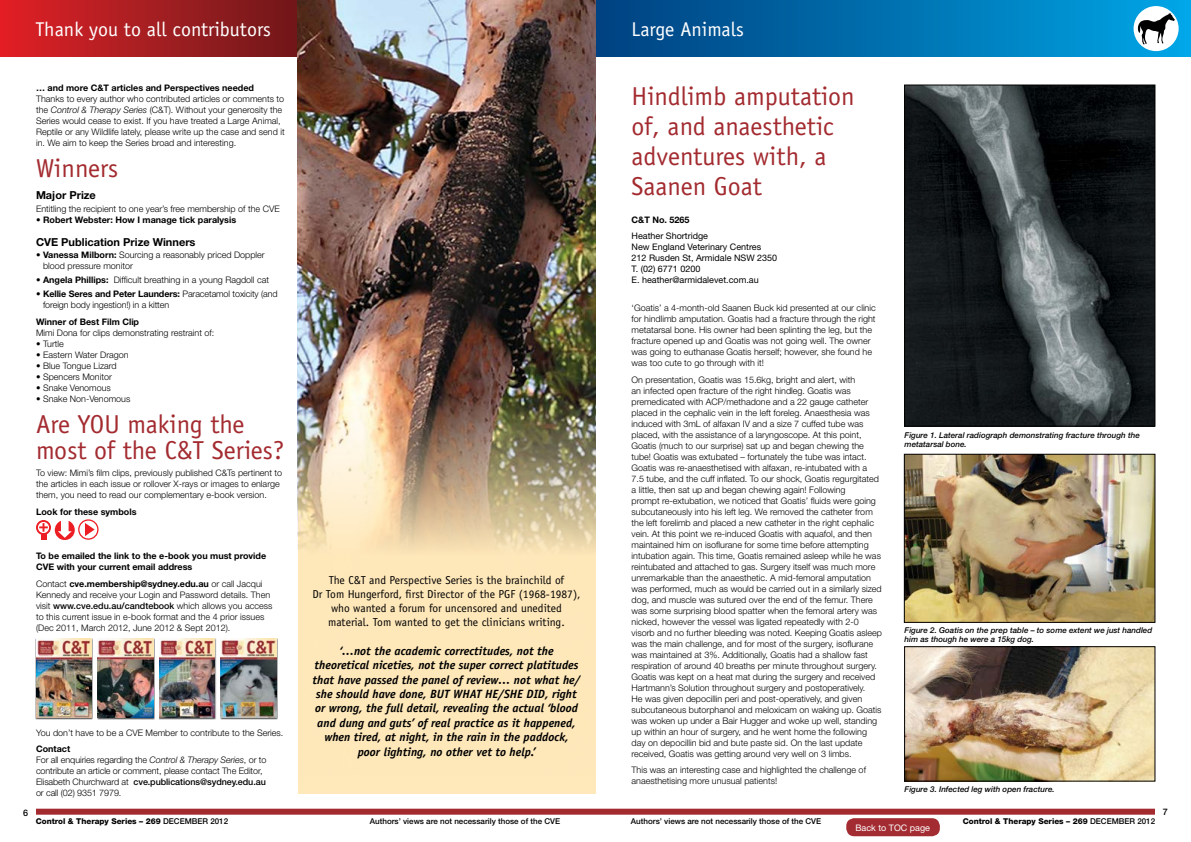
<style>
.page{position:relative;width:1191px;height:842px;background:#fff}
.page>*{position:absolute;margin:0;border:0;box-sizing:border-box;transform-origin:0 0}
.t1{font:26px/30px "Officina Sans";color:#a32b30}
.t2{font:20px "Officina Sans";color:#fff}
.t3{font:italic 700 12px/14.4px "Officina Sans";color:#000;text-align:center}
.t4{font:11.5px/14px "Officina Sans";color:#000;text-align:center}
.t5{font:700 11px "Helvetica Neue";color:#000}
.t6{font:300 9px/11px "Helvetica Neue";color:#000}
.t7{font:700 9px/11px "Helvetica Neue";color:#000}
.t8{font:9px/11px "Helvetica Neue";color:#000}
.t9{font:9px "Helvetica Neue LT";color:#fff}
.t10{font:500 9px "Helvetica Neue";color:#000}
.t11{font:italic 500 8px/9px "Helvetica Neue";color:#000}
.t12{font:500 8px "Helvetica Neue";color:#000}
.t13{font:800 8px "Helvetica Neue";color:#000}
.s1{font-style:italic}
.s2{font-weight:300}
.s3{font-weight:700}
.s4{font-weight:500}
</style>
<div class="page">
<div style="left:36px;top:809px;width:1119px;height:6px;background:#a32b30"></div>
<div style="left:846px;top:818px;width:94px;height:18px;background:#a32c32;border-radius:8px"></div>
<div style="left:595px;top:0;width:596px;height:57px;background:linear-gradient(to right,#003f7e,#01a6e5)"></div>
<div style="left:1133px;top:6px;width:45px;height:45px;background:#fff;border-radius:50%"></div>
<svg style="left:1137px;top:13px;width:38px;height:32px"></svg>
<div style="left:0;top:0;width:309px;height:57px;background:linear-gradient(to right,#e02126,#6a181a)"></div>
<div style="left:298px;top:136px;width:297px;height:658px;background:#ffe8ba"></div>
<img style="left:298px;top:0;width:297px;height:550px">
<div style="left:36px;top:520px;width:15px;height:15px;border:2px solid #ed1d24;border-radius:50%"></div>
<svg style="left:39px;top:523px;width:9px;height:17px"></svg>
<svg style="left:55px;top:521px;width:20px;height:19px"></svg>
<svg style="left:85px;top:523px;width:10px;height:13px"></svg>
<div style="left:78px;top:519px;width:21px;height:21px;border:1px solid #ed1d24;border-radius:50%"></div>
<div style="left:36px;top:639px;width:57px;height:81px;background:#6d6d6d"></div>
<img style="left:36px;top:639px;width:56px;height:79px">
<div style="left:97px;top:639px;width:58px;height:81px;background:#000;opacity:.75"></div>
<img style="left:98px;top:639px;width:55px;height:79px">
<div style="left:159px;top:639px;width:57px;height:81px;background:#6d6d6d"></div>
<img style="left:159px;top:639px;width:56px;height:79px">
<div style="left:220px;top:639px;width:58px;height:81px;background:#000;opacity:.75"></div>
<img style="left:221px;top:639px;width:55px;height:79px">
<img style="left:906px;top:456px;width:247px;height:165px">
<div style="left:904px;top:454px;width:251px;height:169px;border:1px solid #000"></div>
<img style="left:906px;top:648px;width:247px;height:131px">
<div style="left:904px;top:646px;width:251px;height:135px;border:1px solid #000"></div>
<img style="left:906px;top:87px;width:247px;height:337px">
<div style="left:904px;top:85px;width:251px;height:341px;border:1px solid #000"></div>
<h2 class="t2" style="left:35px;top:18px;width:237px">Thank you to all contributors</h2>
<p class="t7" style="left:36px;top:82px;width:219px">… and more C&amp;T articles and Perspectives needed</p>
<p class="t6" style="left:36px;top:93px;width:250px">Thanks to every author who contributed articles or comments to the <span class="s1">Control &amp; Therapy Series</span> (C&amp;T). Without your generosity the Series would cease to exist. If you have treated a Large Animal, Reptile or any Wildlife lately, please write up the case and send it in. We aim to keep the Series broad and interesting.</p>
<h1 class="t1" style="left:36px;top:154px;width:84px">Winners</h1>
<p class="t5" style="left:36px;top:188px;width:61px">Major Prize</p>
<p class="t6" style="left:36px;top:203px;width:245px">Entitling the recipient to one year’s free membership of the CVE</p>
<p class="t7" style="left:36px;top:214px;width:202px"><span class="s2">•</span> Robert Webster: How I manage tick paralysis</p>
<p class="t5" style="left:36px;top:235px;width:161px">CVE Publication Prize Winners</p>
<p class="t6" style="left:43px;top:249px;width:223px;text-indent:-7px">• <span class="s3">Vanessa Milborn:</span> Sourcing a reasonably priced Doppler blood pressure monitor</p>
<p class="t6" style="left:36px;top:274px;width:235px">• <span class="s3">Angela Phillips:</span> Difficult breathing in a young Ragdoll cat</p>
<p class="t6" style="left:43px;top:288px;width:236px;text-indent:-7px">• <span class="s3">Kellie Seres and Peter Launders:</span> Paracetamol toxicity (and foreign body ingestion!) in a kitten</p>
<p class="t7" style="left:36px;top:316px;width:105px">Winner of Best Film Clip</p>
<p class="t6" style="left:36px;top:327px;width:180px">Mimi Dona for clips demonstrating restraint of:</p>
<p class="t6" style="left:36px;top:338px;width:29px">• Turtle</p>
<p class="t6" style="left:36px;top:349px;width:94px">• Eastern Water Dragon</p>
<p class="t6" style="left:36px;top:360px;width:82px">• Blue Tongue Lizard</p>
<p class="t6" style="left:36px;top:371px;width:77px">• Spencers Monitor</p>
<p class="t6" style="left:36px;top:382px;width:76px">• Snake Venomous</p>
<p class="t6" style="left:36px;top:393px;width:96px">• Snake Non-Venomous</p>
<h1 class="t1" style="left:36px;top:412px;width:250px;line-height:26px">Are YOU making the most of the C&amp;T Series?</h1>
<p class="t6" style="left:36px;top:467px;width:248px">To view: Mimi’s film clips, previously published C&amp;Ts pertinent to the articles in each issue or rollover X-rays or images to enlarge them, you need to read our complementary e-book version.</p>
<p class="t7" style="left:36px;top:506px;width:102px">Look for these symbols</p>
<p class="t7" style="left:36px;top:550px;width:232px">To be emailed the link to the e-book you must provide<br>CVE with your current email address</p>
<p class="t6" style="left:36px;top:578px;width:238px">Contact <span class="s3">cve.membership@sydney.edu.au</span> or call Jacqui Kennedy and receive your Login and Password details. Then visit <span class="s4">www.cve.edu.au/candtebook</span> which allows you access to this current issue in e-book format and the 4 prior issues (Dec 2011, March 2012, June 2012 &amp; Sept 2012).</p>
<p class="t6" style="left:36px;top:727px;width:249px">You don’t have to be a CVE Member to contribute to the Series.</p>
<p class="t6" style="left:36px;top:743px;width:232px"><span class="s3">Contact<br></span>For all enquiries regarding the <span class="s1">Control &amp; Therapy Series</span>, or to contribute an article or comment, please contact The Editor, Elisabeth Churchward at <span class="s4">cve.publications@sydney.edu.au </span>or call (02) 9351 7979.</p>
<p class="t4" style="left:312px;top:573px;width:270px">The C&amp;T and Perspective Series is the brainchild of<br>Dr Tom Hungerford, first Director of the PGF (1968-1987), who wanted a forum for uncensored and unedited material. Tom wanted to get the clinicians writing.</p>
<p class="t3" style="left:312px;top:643px;width:270px">‘…not the academic correctitudes, not the theoretical niceties, not the super correct platitudes that have passed the panel of review… not what he/ she should have done, BUT WHAT HE/SHE DID, right or wrong, the full detail, revealing the actual ‘blood and dung and guts’ of real practice as it happened, when tired, at night, in the rain in the paddock, poor lighting, no other vet to help.’</p>
<h2 class="t2" style="left:631px;top:17px;width:114px">Large Animals</h2>
<h1 class="t1" style="left:631px;top:81px;width:224px">Hindlimb amputation of, and anaesthetic adventures with, a<br>Saanen Goat</h1>
<p class="t7" style="left:631px;top:214px;width:60px">C&amp;T No. 5265</p>
<p class="t8" style="left:631px;top:230px;width:147px">Heather Shortridge<br>New England Veterinary Centres<br>212 Rusden St, Armidale NSW 2350<br>T. (02) 6771 0200<br>E. heather@armidalevet.com.au</p>
<p class="t6" style="left:631px;top:302px;width:246px">‘Goatis’ a 4-month-old Saanen Buck kid presented at our clinic for hindlimb amputation. Goatis had a fracture through the right metatarsal bone. His owner had been splinting the leg, but the fracture opened up and Goatis was not going well. The owner was going to euthanase Goatis herself; however, she found he was too cute to go through with it!</p>
<p class="t6" style="left:631px;top:374px;width:252px">On presentation, Goatis was 15.6kg, bright and alert, with<br>an infected open fracture of the right hindleg. Goatis was premedicated with ACP/methadone and a 22 gauge catheter placed in the cephalic vein in the left foreleg. Anaesthesia was induced with 3mL of alfaxan IV and a size 7 cuffed tube was placed, with the assistance of a laryngoscope. At this point, Goatis (much to our surprise) sat up and began chewing the tube! Goatis was extubated – fortunately the tube was intact.<br>Goatis was re-anaesthetised with alfaxan, re-intubated with a 7.5 tube, and the cuff inflated. To our shock, Goatis regurgitated a little, then sat up and began chewing again! Following<br>prompt re-extubation, we noticed that Goatis’ fluids were going subcutaneously into his left leg. We removed the catheter from the left forelimb and placed a new catheter in the right cephalic vein. At this point we re-induced Goatis with aquafol, and then maintained him on isoflurane for some time before attempting intubation again. This time, Goatis remained asleep while he was reintubated and attached to gas. Surgery itself was much more unremarkable than the anaesthetic. A mid-femoral amputation was performed, much as would be carried out in a similarly sized dog, and muscle was sutured over the end of the femur. There was some surprising blood spatter when the femoral artery was nicked, however the vessel was ligated repeatedly with 2-0 visorb and no further bleeding was noted. Keeping Goatis asleep was the main challenge, and for most of the surgery, isoflurane was maintained at 3%. Additionally, Goatis had a shallow fast respiration of around 40 breaths per minute throughout surgery.<br>Goatis was kept on a heat mat during the surgery and received Hartmann’s Solution throughout surgery and postoperatively.<br>He was given depocillin peri and post-operatively, and given subcutaneous butorphanol and meloxicam on waking up. Goatis was woken up under a Bair Hugger and woke up well, standing up within an hour of surgery, and he went home the following day on depocillin bid and bute paste sid. On the last update received, Goatis was getting around very well on 3 limbs.</p>
<p class="t6" style="left:631px;top:764px;width:236px">This was an interesting case and highlighted the challenge of anaesthetising more unusual patients!</p>
<p class="t11" style="left:904px;top:431px;width:237px">Figure 1. Lateral radiograph demonstrating fracture through the metatarsal bone.</p>
<p class="t11" style="left:904px;top:626px;width:249px">Figure 2. Goatis on the prep table – to some extent we just handled him as though he were a 15kg dog.</p>
<p class="t11" style="left:904px;top:784px;width:152px">Figure 3. Infected leg with open fracture.</p>
<p class="t10" style="left:23px;top:807px;width:7px">6</p>
<p class="t10" style="left:1163px;top:807px;width:7px">7</p>
<p class="t13" style="left:36px;top:817px;width:194px">Control &amp; Therapy Series – 269 <span class="s4">DECEMBER 2012</span></p>
<p class="t12" style="left:370px;top:817px;width:192px">Authors’ views are not necessarily those of the CVE</p>
<p class="t12" style="left:631px;top:817px;width:192px">Authors’ views are not necessarily those of the CVE</p>
<p class="t13" style="left:962px;top:817px;width:194px">Control &amp; Therapy Series – 269 <span class="s4">DECEMBER 2012</span></p>
<p class="t9" style="left:855px;top:822px;width:76px">Back to TOC page</p>
</div>
